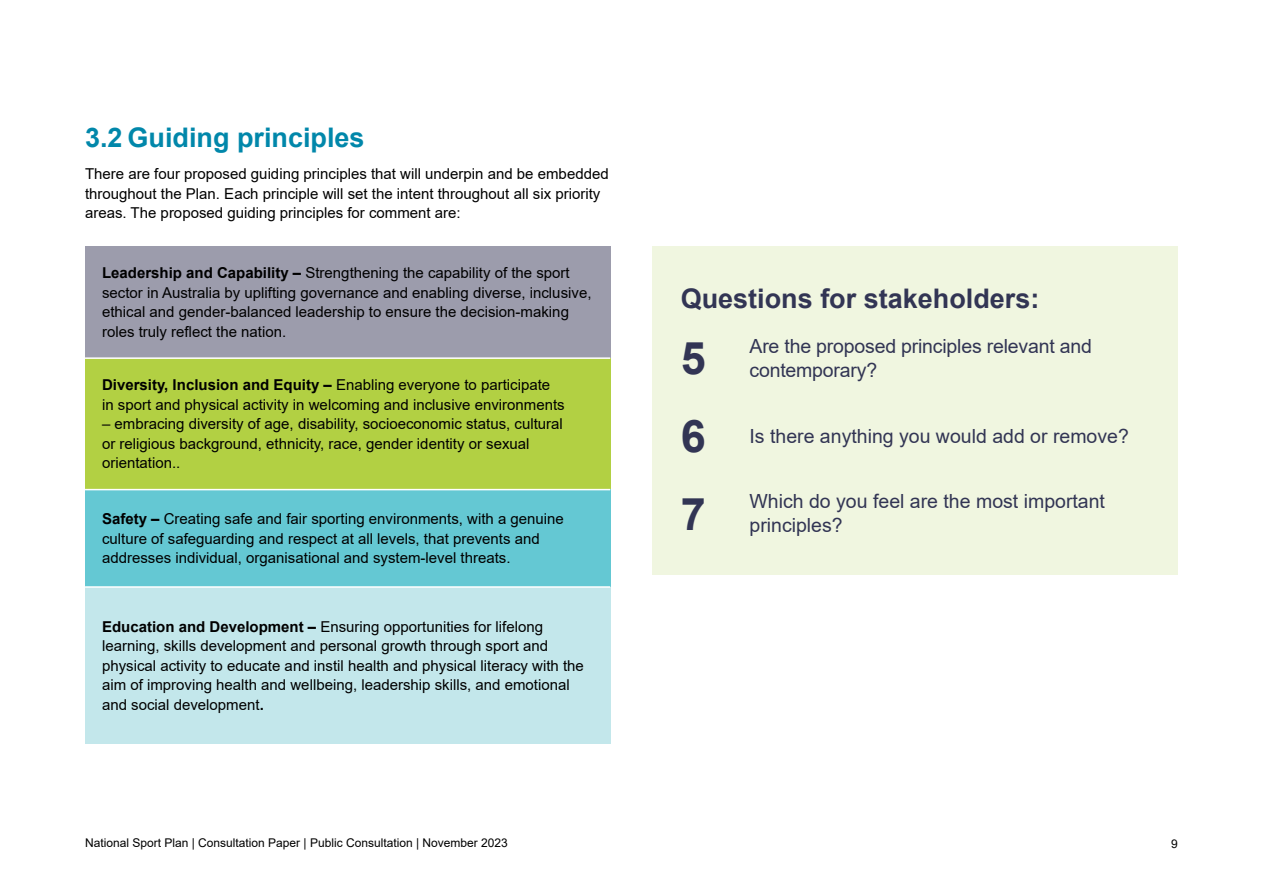
<style>
.page{position:relative;width:1263px;height:893px;background:#fff}
.page>*{position:absolute;margin:0;border:0;box-sizing:border-box;transform-origin:0 0}
.t1{font:700 45px "Arial";color:#323554}
.t2{font:700 27px "Arial";color:#323554}
.t3{font:700 27px "Arial";color:#0187aa}
.t4{font:19.5px/24px "Arial";color:#323554}
.t5{font:15px/19.5px "Arial";color:#000}
.t6{font:12px "Arial";color:#000}
.s1{font-weight:700}
</style>
<div class="page">
<div style="left:653px;top:246px;width:525px;height:329px;background:#f0f6e0"></div>
<div style="left:85px;top:246px;width:525px;height:112px;background:#9c9cac"></div>
<div style="left:85px;top:358px;width:525px;height:132px;background:#b2d043"></div>
<div style="left:85px;top:490px;width:525px;height:97px;background:#64c8d3"></div>
<div style="left:85px;top:587px;width:525px;height:156px;background:#c3e7eb"></div>
<hr style="left:85px;top:357px;width:525px;height:2px;background:#fff">
<hr style="left:85px;top:489px;width:525px;height:1px;background:#fff">
<hr style="left:85px;top:586px;width:525px;height:2px;background:#fff">
<h2 class="t3" style="left:85px;top:119px;width:281px">3.2 Guiding principles</h2>
<p class="t5" style="left:85px;top:164px;width:525px">There are four proposed guiding principles that will underpin and be embedded throughout the Plan. Each principle will set the intent throughout all six priority areas. The proposed guiding principles for comment are:</p>
<p class="t5" style="left:102px;top:263px;width:491px"><span class="s1">Leadership and Capability –</span> Strengthening the capability of the sport sector in Australia by uplifting governance and enabling diverse, inclusive, ethical and gender-balanced leadership to ensure the decision-making roles truly reflect the nation.</p>
<p class="t5" style="left:102px;top:375px;width:464px"><span class="s1">Diversity, Inclusion and Equity –</span> Enabling everyone to participate in sport and physical activity in welcoming and inclusive environments</p>
<p class="t5" style="left:102px;top:414px;width:462px">– embracing diversity of age, disability, socioeconomic status, cultural or religious background, ethnicity, race, gender identity or sexual orientation..</p>
<p class="t5" style="left:102px;top:509px;width:463px"><span class="s1">Safety –</span> Creating safe and fair sporting environments, with a genuine culture of safeguarding and respect at all levels, that prevents and addresses individual, organisational and system-level threats.</p>
<p class="t5" style="left:102px;top:617px;width:483px"><span class="s1">Education and Development –</span> Ensuring opportunities for lifelong learning, skills development and personal growth through sport and physical activity to educate and instil health and physical literacy with the aim of improving health and wellbeing, leadership skills, and emotional and social development<span class="s1">.</span></p>
<h2 class="t2" style="left:681px;top:279px;width:360px">Questions for stakeholders:</h2>
<h1 class="t1" style="left:681px;top:326px;width:27px">5</h1>
<h3 class="t4" style="left:749px;top:334px;width:344px">Are the proposed principles relevant and contemporary?</h3>
<h1 class="t1" style="left:681px;top:404px;width:27px">6</h1>
<h3 class="t4" style="left:749px;top:424px;width:381px">Is there anything you would add or remove?</h3>
<h1 class="t1" style="left:681px;top:482px;width:27px">7</h1>
<h3 class="t4" style="left:749px;top:489px;width:357px">Which do you feel are the most important principles?</h3>
<p class="t6" style="left:85px;top:835px;width:424px">National Sport Plan | Consultation Paper | Public Consultation | November 2023</p>
<p class="t6" style="left:1171px;top:836px;width:8px">9</p>
</div>
